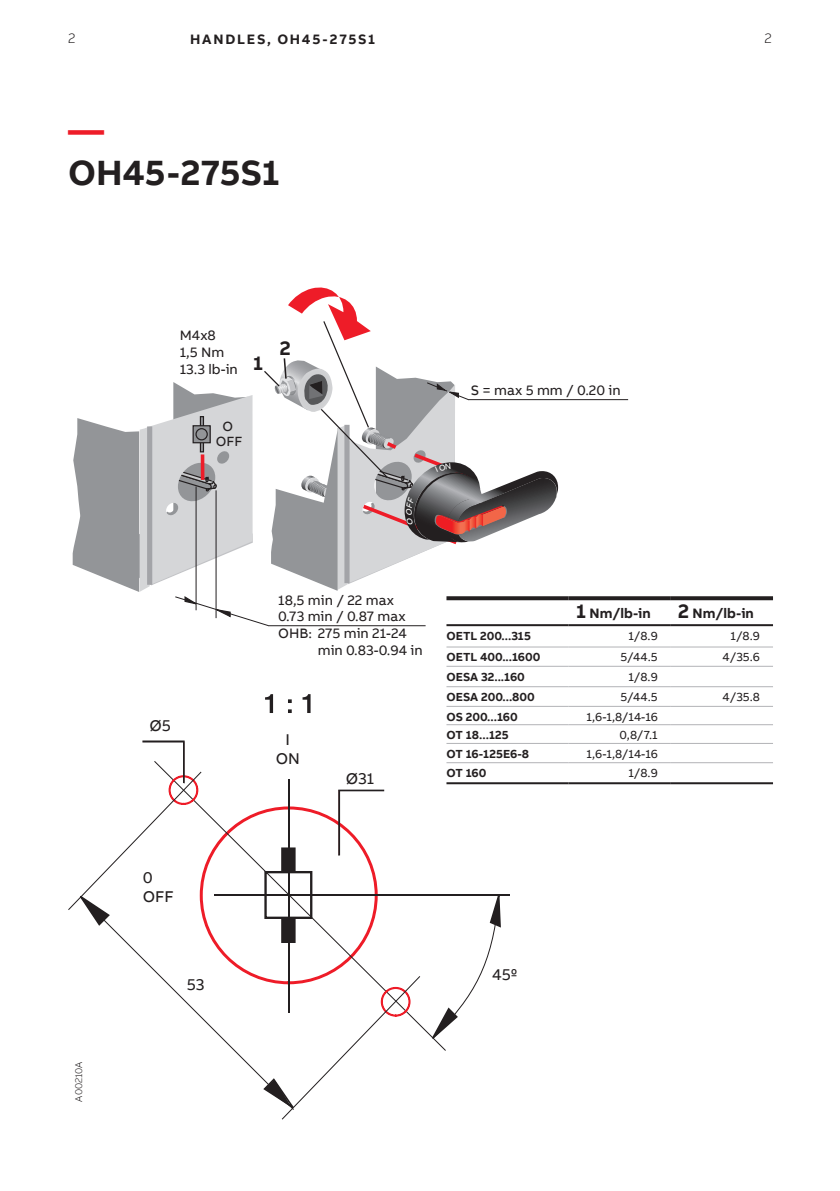
<style>
.page{position:relative;width:840px;height:1191px;background:#fff}
.page>*{position:absolute;margin:0;border:0;box-sizing:border-box;transform-origin:0 0}
.Headline_L_25pt_30pt{font:700 36px "AB Bvoice";letter-spacing:-.005em;color:#231f20}
.Headline_L_25pt_30pt-2{font:700 36px "AB Bvoice";color:#ee1c28}
.t1{font:700 20px "AB Bvoice";color:#231f20}
.t2{font:16px/19.2px "AB Bvoice";color:#231f20}
.t3{font:14px/16.8px "AB Bvoice";color:#231f20}
.taulukot{font:700 14px "AB Bvoice";letter-spacing:.12em;color:#231f20}
.t4{font:300 14px "AB Bvoice";color:#231f20}
.t5{font:13.6px/15.4px "AB Bvoice";color:#231f20;text-align:center}
.t6{font:700 12px "AB Bvoice";color:#231f20}
.taulukot-2{font:12px "AB Bvoice";color:#231f20}
.t7{font:300 10px "AB Bvoice";color:#231f20}
.s1{font-size:20px}
</style>
<div class="page">
<svg style="left:557px;top:596px;width:11px;height:4px"></svg>
<hr style="left:446px;top:624px;width:122px;height:2px;background:#231f20">
<svg style="left:568px;top:596px;width:102px;height:4px"></svg>
<svg style="left:670px;top:596px;width:102px;height:4px"></svg>
<hr style="left:568px;top:624px;width:102px;height:2px;background:#231f20">
<hr style="left:670px;top:624px;width:102px;height:2px;background:#231f20">
<hr style="left:446px;top:782px;width:122px;height:2px;background:#231f20">
<hr style="left:568px;top:782px;width:102px;height:2px;background:#231f20">
<hr style="left:670px;top:782px;width:102px;height:2px;background:#231f20">
<hr style="left:446px;top:646px;width:122px;height:1px;background:#b2b3b7">
<hr style="left:446px;top:666px;width:122px;height:1px;background:#b2b3b7">
<hr style="left:446px;top:686px;width:122px;height:1px;background:#b2b3b7">
<hr style="left:446px;top:706px;width:122px;height:1px;background:#b2b3b7">
<hr style="left:446px;top:724px;width:122px;height:1px;background:#b2b3b7">
<hr style="left:446px;top:743px;width:122px;height:1px;background:#b2b3b7">
<hr style="left:446px;top:762px;width:122px;height:1px;background:#b2b3b7">
<hr style="left:568px;top:646px;width:102px;height:1px;background:#b2b3b7">
<hr style="left:670px;top:646px;width:102px;height:1px;background:#b2b3b7">
<hr style="left:568px;top:666px;width:102px;height:1px;background:#b2b3b7">
<hr style="left:670px;top:666px;width:102px;height:1px;background:#b2b3b7">
<hr style="left:568px;top:686px;width:102px;height:1px;background:#b2b3b7">
<hr style="left:670px;top:686px;width:102px;height:1px;background:#b2b3b7">
<hr style="left:568px;top:706px;width:102px;height:1px;background:#b2b3b7">
<hr style="left:670px;top:706px;width:102px;height:1px;background:#b2b3b7">
<hr style="left:568px;top:724px;width:102px;height:1px;background:#b2b3b7">
<hr style="left:670px;top:724px;width:102px;height:1px;background:#b2b3b7">
<hr style="left:568px;top:743px;width:102px;height:1px;background:#b2b3b7">
<hr style="left:670px;top:743px;width:102px;height:1px;background:#b2b3b7">
<hr style="left:568px;top:762px;width:102px;height:1px;background:#b2b3b7">
<hr style="left:670px;top:762px;width:102px;height:1px;background:#b2b3b7">
<hr style="left:214px;top:894px;width:295px;height:1px;background:#231f20">
<svg style="left:432px;top:895px;width:68px;height:143px"></svg>
<svg style="left:265px;top:694px;width:45px;height:19px"></svg>
<svg style="left:68px;top:740px;width:352px;height:379px"></svg>
<hr style="left:468px;top:399px;width:159px;height:1px;background:#231f20">
<svg style="left:73px;top:287px;width:484px;height:339px"></svg>
<p class="t4" style="left:68px;top:30px;width:9px">2</p>
<p class="taulukot" style="left:190px;top:31px;width:186px">HANDLES, OH45-275S1</p>
<p class="Headline_L_25pt_30pt-2" style="left:68px;top:107px;width:37px">—</p>
<p class="Headline_L_25pt_30pt" style="left:68px;top:150px;width:213px">OH45-275S1</p>
<p class="t3" style="left:180px;top:327px;width:59px">M4x8<br>1,5 Nm<br>13.3 lb-in</p>
<p class="t1" style="left:253px;top:350px;width:12px">1</p>
<p class="t1" style="left:279px;top:335px;width:13px">2</p>
<p class="t5" style="left:216px;top:419px;width:28px">O<br>OFF</p>
<p class="t3" style="left:470px;top:381px;width:151px">S = max 5 mm / 0.20 in</p>
<p class="t4" style="left:764px;top:30px;width:9px">2</p>
<p class="t7" style="left:73px;top:1101px;width:41px;rotate:-90deg">A00210A</p>
<p class="t2" style="left:149px;top:716px;width:23px">Ø5</p>
<p class="t2" style="left:143px;top:867px;width:33px">0<br>OFF</p>
<p class="t2" style="left:187px;top:974px;width:19px">53</p>
<p class="t3" style="left:278px;top:591px;width:117px">18,5 min / 22 max</p>
<p class="t3" style="left:278px;top:608px;width:129px">0.73 min / 0.87 max</p>
<p class="t3" style="left:278px;top:625px;width:130px">OHB: 275 min 21-24</p>
<p class="t3" style="left:317px;top:642px;width:106px">min 0.83-0.94 in</p>
<p class="t2" style="left:275px;top:729px;width:26px;text-align:center">I<br>ON</p>
<p class="t2" style="left:345px;top:769px;width:30px">Ø31</p>
<p class="taulukot" style="left:575px;top:605px;width:76px"><span class="s1">1</span> Nm/lb-in</p>
<p class="taulukot" style="left:677px;top:605px;width:77px"><span class="s1">2</span> Nm/lb-in</p>
<p class="t6" style="left:446px;top:628px;width:86px">OETL 200...315</p>
<p class="taulukot-2" style="left:628px;top:628px;width:31px">1/8.9</p>
<p class="taulukot-2" style="left:730px;top:628px;width:31px">1/8.9</p>
<p class="t6" style="left:446px;top:649px;width:95px">OETL 400...1600</p>
<p class="taulukot-2" style="left:620px;top:650px;width:39px">5/44.5</p>
<p class="taulukot-2" style="left:722px;top:650px;width:39px">4/35.6</p>
<p class="t6" style="left:446px;top:669px;width:80px">OESA 32...160</p>
<p class="taulukot-2" style="left:628px;top:669px;width:31px">1/8.9</p>
<p class="t6" style="left:446px;top:689px;width:90px">OESA 200...800</p>
<p class="taulukot-2" style="left:620px;top:689px;width:39px">5/44.5</p>
<p class="taulukot-2" style="left:722px;top:689px;width:39px">4/35.8</p>
<p class="t6" style="left:446px;top:709px;width:73px">OS 200...160</p>
<p class="taulukot-2" style="left:586px;top:709px;width:73px">1,6-1,8/14-16</p>
<p class="t6" style="left:446px;top:727px;width:64px">OT 18...125</p>
<p class="taulukot-2" style="left:619px;top:727px;width:40px">0,8/7.1</p>
<p class="t6" style="left:446px;top:746px;width:84px">OT 16-125E6-8</p>
<p class="taulukot-2" style="left:586px;top:746px;width:73px">1,6-1,8/14-16</p>
<p class="t6" style="left:446px;top:765px;width:41px">OT 160</p>
<p class="taulukot-2" style="left:628px;top:765px;width:31px">1/8.9</p>
<p class="t2" style="left:492px;top:965px;width:27px">45º</p>
</div>
